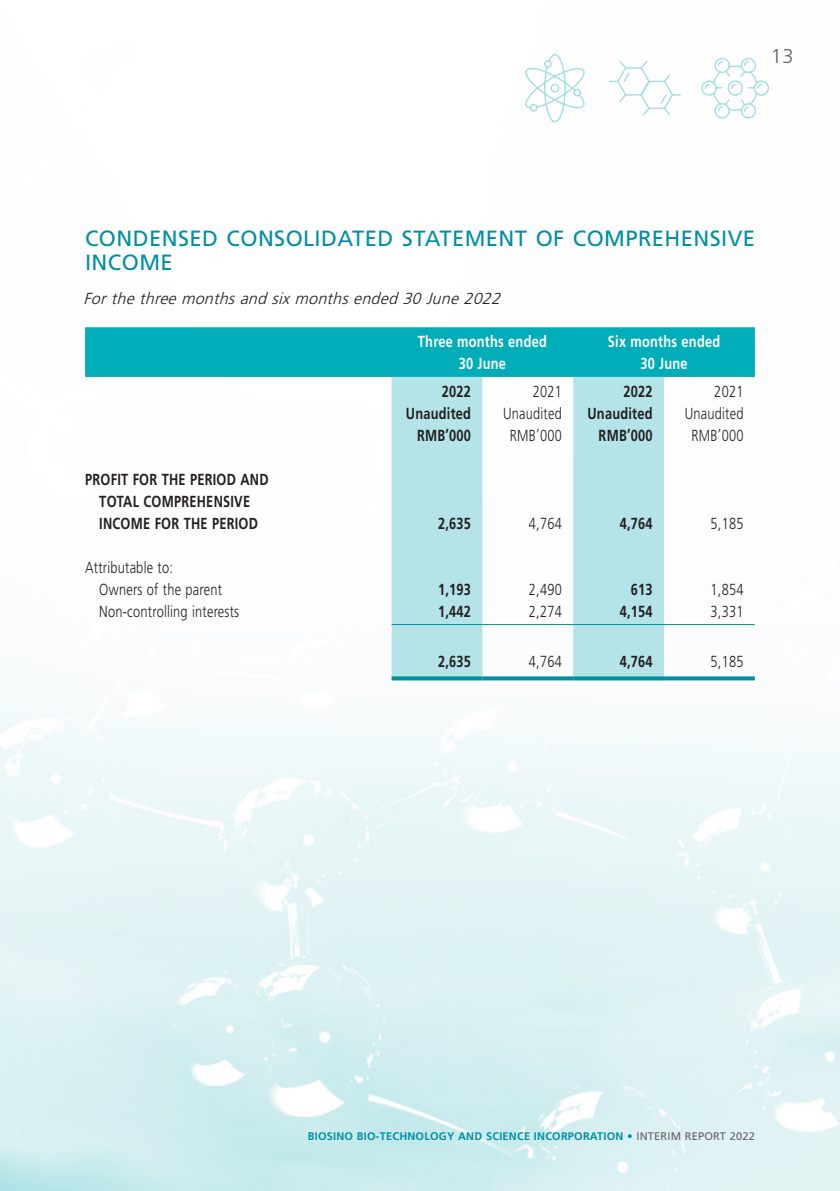
<style>
.page{position:relative;width:840px;height:1191px;background:#fff}
.page>*{position:absolute;margin:0;border:0;box-sizing:border-box;transform-origin:0 0}
.Heading_1{font:22px/24px "Frutiger LT Std";letter-spacing:.02em;color:#008fa1}
.t1{font:300 20px "Frutiger LT Std";color:#636366}
.Body_Text{font:300 16px "Frutiger LT Std";letter-spacing:.02em;color:#231f20;scale:.8 1}
.Body_Text-2{font:700 16px/22px "Frutiger LT Std";letter-spacing:.02em;color:#231f20;text-align:center;scale:.8 1}
.Body_Text-3{font:italic 300 16px "Frutiger LT Std";color:#231f20}
.Body_Text-4{font:700 16px "Frutiger LT Std";letter-spacing:.02em;color:#fff;scale:.8 1}
.t2{font:700 11px "Frutiger LT Std";letter-spacing:.02em;color:#008fa1}
.s1{font-weight:400;color:#636366}
</style>
<div class="page">
<img style="left:0;top:87px;width:839px;height:1104px">
<svg style="left:521px;top:54px;width:67px;height:69px"></svg>
<svg style="left:608px;top:61px;width:73px;height:56px"></svg>
<svg style="left:701px;top:57px;width:68px;height:64px"></svg>
<div style="left:85px;top:327px;width:669px;height:50px;background:#00adb8"></div>
<svg style="left:391px;top:377px;width:272px;height:299px;fill:#b4e4e7"></svg>
<hr style="left:391px;top:624px;width:91px;height:1px;background:#008fa1">
<hr style="left:482px;top:624px;width:91px;height:1px;background:#008fa1">
<hr style="left:573px;top:624px;width:90px;height:1px;background:#008fa1">
<hr style="left:663px;top:624px;width:91px;height:1px;background:#008fa1">
<svg style="left:391px;top:676px;width:91px;height:4px"></svg>
<svg style="left:482px;top:676px;width:91px;height:4px"></svg>
<svg style="left:573px;top:676px;width:90px;height:4px"></svg>
<svg style="left:663px;top:676px;width:91px;height:4px"></svg>
<p class="t1" style="left:770px;top:45px;width:24px">13</p>
<p class="Heading_1" style="left:85px;top:227px;width:671px">CONDENSED CONSOLIDATED STATEMENT OF COMPREHENSIVE<br>INCOME</p>
<p class="Body_Text-3" style="left:83px;top:289px;width:423px">Forthethreemonthsand sixmonthsended 30 June2022</p>
<p class="Body_Text-4" style="left:417px;top:332px;width:163px">Three months ended</p>
<p class="Body_Text-4" style="left:458px;top:354px;width:61px">30 June</p>
<p class="Body_Text-4" style="left:607px;top:332px;width:142px">Six months ended</p>
<p class="Body_Text-4" style="left:640px;top:354px;width:61px">30 June</p>
<p class="Body_Text-2" style="left:85px;top:468px;width:231px">PROFIT FOR THE PERIOD AND<br>TOTAL COMPREHENSIVE<br>INCOME FOR THE PERIOD</p>
<p class="Body_Text-2" style="left:441px;top:380px;width:38px">2022</p>
<p class="Body_Text" style="left:532px;top:382px;width:38px">2021</p>
<p class="Body_Text-2" style="left:623px;top:380px;width:38px">2022</p>
<p class="Body_Text" style="left:714px;top:382px;width:38px">2021</p>
<p class="Body_Text-2" style="left:405px;top:402px;width:83px">Unaudited</p>
<p class="Body_Text" style="left:503px;top:404px;width:75px">Unaudited</p>
<p class="Body_Text-2" style="left:587px;top:402px;width:83px">Unaudited</p>
<p class="Body_Text" style="left:684px;top:404px;width:75px">Unaudited</p>
<p class="Body_Text-2" style="left:417px;top:424px;width:69px">RMB’000</p>
<p class="Body_Text" style="left:509px;top:426px;width:66px">RMB’000</p>
<p class="Body_Text-2" style="left:598px;top:424px;width:69px">RMB’000</p>
<p class="Body_Text" style="left:691px;top:426px;width:66px">RMB’000</p>
<p class="Body_Text-2" style="left:438px;top:512px;width:43px">2,635</p>
<p class="Body_Text" style="left:528px;top:514px;width:43px">4,764</p>
<p class="Body_Text-2" style="left:619px;top:512px;width:43px">4,764</p>
<p class="Body_Text" style="left:710px;top:514px;width:43px">5,185</p>
<p class="Body_Text" style="left:85px;top:558px;width:111px">Attributable to:</p>
<p class="Body_Text" style="left:99px;top:580px;width:155px">Owners of the parent</p>
<p class="Body_Text-2" style="left:438px;top:578px;width:43px">1,193</p>
<p class="Body_Text" style="left:528px;top:580px;width:43px">2,490</p>
<p class="Body_Text-2" style="left:630px;top:578px;width:29px">613</p>
<p class="Body_Text" style="left:710px;top:580px;width:43px">1,854</p>
<p class="Body_Text" style="left:99px;top:602px;width:176px">Non-controlling interests</p>
<p class="Body_Text-2" style="left:438px;top:600px;width:43px">1,442</p>
<p class="Body_Text" style="left:528px;top:602px;width:43px">2,274</p>
<p class="Body_Text-2" style="left:619px;top:600px;width:43px">4,154</p>
<p class="Body_Text" style="left:710px;top:602px;width:43px">3,331</p>
<p class="Body_Text-2" style="left:438px;top:650px;width:43px">2,635</p>
<p class="Body_Text" style="left:528px;top:652px;width:43px">4,764</p>
<p class="Body_Text-2" style="left:619px;top:650px;width:43px">4,764</p>
<p class="Body_Text" style="left:710px;top:652px;width:43px">5,185</p>
<p class="t2" style="left:308px;top:1129px;width:448px">BIOSINO BIO-TECHNOLOGY AND SCIENCE INCORPORATION • <span class="s1">INTERIM REPORT 2022</span></p>
</div>
